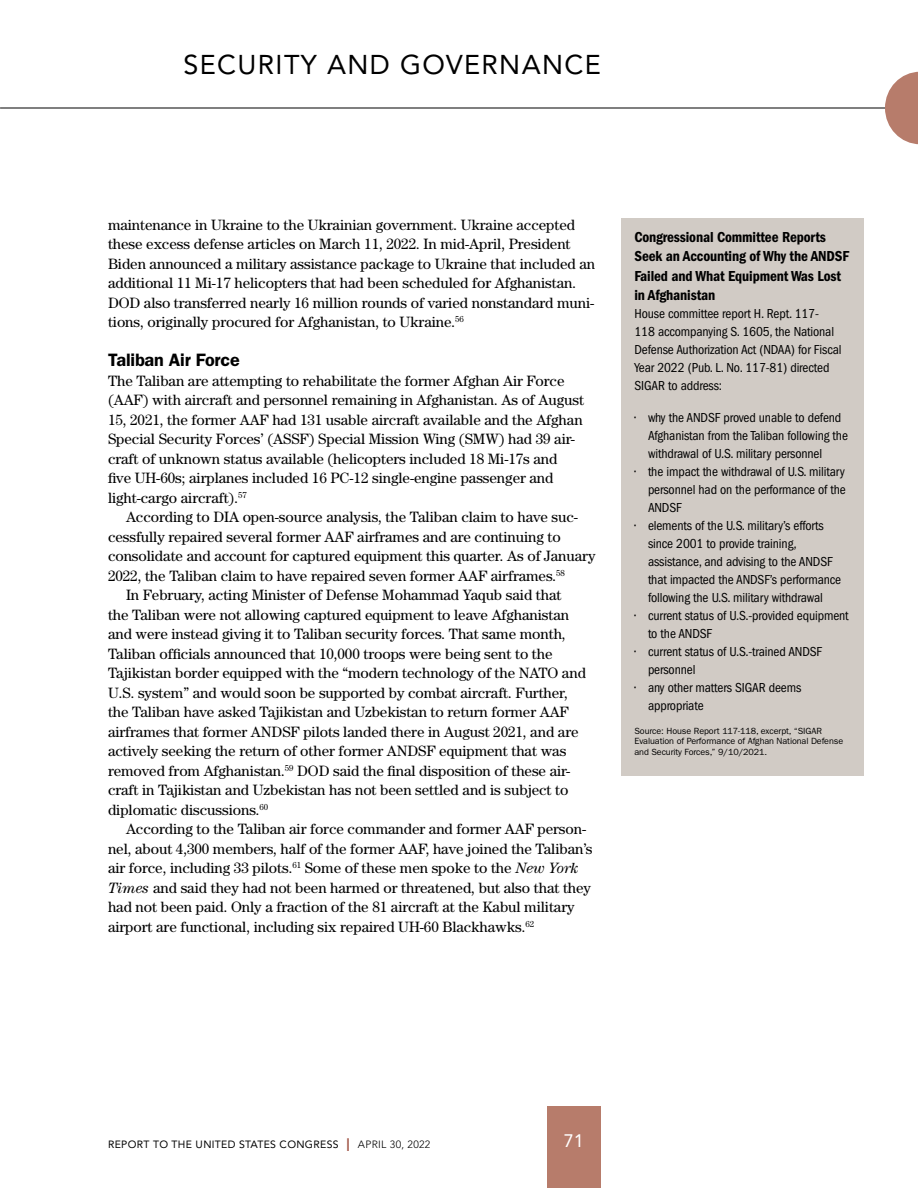
<style>
.page{position:relative;width:918px;height:1188px;background:#fff}
.page>*{position:absolute;margin:0;border:0;box-sizing:border-box;transform-origin:0 0}
.t1{font:27px "Avenir LT Std";letter-spacing:.05em;color:#000}
.t2{font:600 18px "ITC Franklin Gothic Std";letter-spacing:-.01em;color:#000}
.t3{font:18px "Avenir LT Std";color:#fff}
.t4{font:15px/19.5px "Century Std";letter-spacing:-.005em;color:#000}
.t5{font:15px/19.5px "ITC Franklin Gothic Std Dm Cd";letter-spacing:-.01em;color:#000}
.t6{font:condensed 13.5px/18px "ITC Franklin Gothic Std";letter-spacing:-.01em;color:#000}
.t7{font:10.5px "Avenir LT Std";letter-spacing:.03em;color:#000}
.t8{font:9px/10.5px "ITC Franklin Gothic Std";letter-spacing:-.01em;color:#000}
.s1{font-style:italic}
.s2{font-size:18px;color:#a05344}
.s3{font-weight:300}
</style>
<div class="page">
<hr style="left:0;top:108px;width:918px;height:1px;background:#000">
<svg style="left:885px;top:72px;width:33px;height:72px"></svg>
<div style="left:547px;top:1107px;width:54px;height:81px;background:#b77c6b"></div>
<div style="left:621px;top:218px;width:243px;height:558px;background:#d1cbc5"></div>
<h1 class="t1" style="left:183px;top:49px;width:419px">SECURITY AND GOVERNANCE</h1>
<p class="t4" style="left:108px;top:214px;width:489px">maintenance in Ukraine to the Ukrainian government. Ukraine accepted these excess defense articles on March 11, 2022. In mid-April, President Biden announced a military assistance package to Ukraine that included an additional 11 Mi-17 helicopters that had been scheduled for Afghanistan.<br>DOD also transferred nearly 16 million rounds of varied nonstandard muni&shy;tions, originally procured for Afghanistan, to Ukraine.<sup>56</sup></p>
<p class="t2" style="left:108px;top:349px;width:133px">Taliban Air Force</p>
<p class="t4" style="left:108px;top:370px;width:478px">The Taliban are attempting to rehabilitate the former Afghan Air Force (AAF) with aircraft and personnel remaining in Afghanistan. As of August 15, 2021, the former AAF had 131 usable aircraft available and the Afghan Special Security Forces’ (ASSF) Special Mission Wing (SMW) had 39 air&shy;craft of unknown status available (helicopters included 18 Mi-17s and five UH-60s; airplanes included 16 PC-12 single-engine passenger and light-cargo aircraft).<sup>57</sup></p>
<p class="t4" style="left:126px;top:507px;width:454px">According to DIA open-source analysis, the Taliban claim to have suc-</p>
<p class="t4" style="left:108px;top:526px;width:454px">cessfully repaired several former AAF airframes and are continuing to</p>
<p class="t4" style="left:108px;top:546px;width:489px">consolidate and account for captured equipment this quarter. As of January</p>
<p class="t4" style="left:108px;top:565px;width:458px">2022, the Taliban claim to have repaired seven former AAF airframes.<sup>58</sup></p>
<p class="t4" style="left:126px;top:585px;width:437px">In February, acting Minister of Defense Mohammad Yaqub said that</p>
<p class="t4" style="left:108px;top:604px;width:463px">the Taliban were not allowing captured equipment to leave Afghanistan</p>
<p class="t4" style="left:108px;top:624px;width:459px">and were instead giving it to Taliban security forces. That same month,</p>
<p class="t4" style="left:108px;top:643px;width:446px">Taliban officials announced that 10,000 troops were being sent to the</p>
<p class="t4" style="left:108px;top:663px;width:480px">Tajikistan border equipped with the “modern technology of the NATO and</p>
<p class="t4" style="left:108px;top:682px;width:461px">U.S. system” and would soon be supported by combat aircraft. Further,</p>
<p class="t4" style="left:108px;top:702px;width:462px">the Taliban have asked Tajikistan and Uzbekistan to return former AAF</p>
<p class="t4" style="left:108px;top:721px;width:472px">airframes that former ANDSF pilots landed there in August 2021, and are</p>
<p class="t4" style="left:108px;top:741px;width:460px">actively seeking the return of other former ANDSF equipment that was</p>
<p class="t4" style="left:108px;top:760px;width:464px">removed from Afghanistan.<sup>59</sup> DOD said the final disposition of these air-</p>
<p class="t4" style="left:108px;top:780px;width:462px">craft in Tajikistan and Uzbekistan has not been settled and is subject to</p>
<p class="t4" style="left:108px;top:799px;width:162px">diplomatic discussions.<sup>60</sup></p>
<p class="t4" style="left:126px;top:819px;width:462px">According to the Taliban air force commander and former AAF person-</p>
<p class="t4" style="left:108px;top:838px;width:486px">nel, about 4,300 members, half of the former AAF, have joined the Taliban’s</p>
<p class="t4" style="left:108px;top:858px;width:472px">air force, including 33 pilots.<sup>61</sup> Some of these men spoke to the <span class="s1">New York</span></p>
<p class="t4" style="left:108px;top:877px;width:485px"><span class="s1">Times</span> and said they had not been harmed or threatened, but also that they</p>
<p class="t4" style="left:108px;top:897px;width:468px">had not been paid. Only a fraction of the 81 aircraft at the Kabul military</p>
<p class="t4" style="left:108px;top:916px;width:428px">airport are functional, including six repaired UH-60 Blackhawks.<sup>62</sup></p>
<p class="t5" style="left:634px;top:227px;width:216px">Congressional Committee Reports<br>Seek an Accounting of Why the ANDSF<br>Failed and What Equipment Was Lost in Afghanistan</p>
<p class="t6" style="left:634px;top:305px;width:209px">House committee report H. Rept. 117- 118 accompanying S. 1605, the National Defense Authorization Act (NDAA) for Fiscal Year 2022 (Pub. L. No. 117-81) directed SIGAR to address:</p>
<p class="t6" style="left:648px;top:409px;width:202px;text-indent:-14px">• why the ANDSF proved unable to defend<br>Afghanistan from the Taliban following the withdrawal of U.S. military personnel</p>
<p class="t6" style="left:648px;top:463px;width:199px;text-align:justify;text-indent:-14px">• the impact the withdrawal of U.S. military personnel had on the performance of the ANDSF</p>
<p class="t6" style="left:648px;top:517px;width:195px;text-indent:-14px">• elements of the U.S. military’s efforts since 2001 to provide training, assistance, and advising to the ANDSF that impacted the ANDSF’s performance following the U.S. military withdrawal</p>
<p class="t6" style="left:648px;top:607px;width:202px;text-indent:-14px">• current status of U.S.-provided equipment to the ANDSF</p>
<p class="t6" style="left:648px;top:643px;width:176px;text-indent:-14px">• current status of U.S.-trained ANDSF personnel</p>
<p class="t6" style="left:648px;top:679px;width:155px;text-indent:-14px">• any other matters SIGAR deems appropriate</p>
<p class="t8" style="left:634px;top:726px;width:210px">Source: House Report 117-118, excerpt, “SIGAR<br>Evaluation of Performance of Afghan National Defense and Security Forces,” 9/10/2021.</p>
<p class="t7" style="left:108px;top:1138px;width:324px">REPORT TO THE UNITED STATES CONGRESS <span class="s2">I</span> <span class="s3">APRIL 30, 2022</span></p>
<p class="t3" style="left:564px;top:1131px;width:22px">71</p>
</div>
